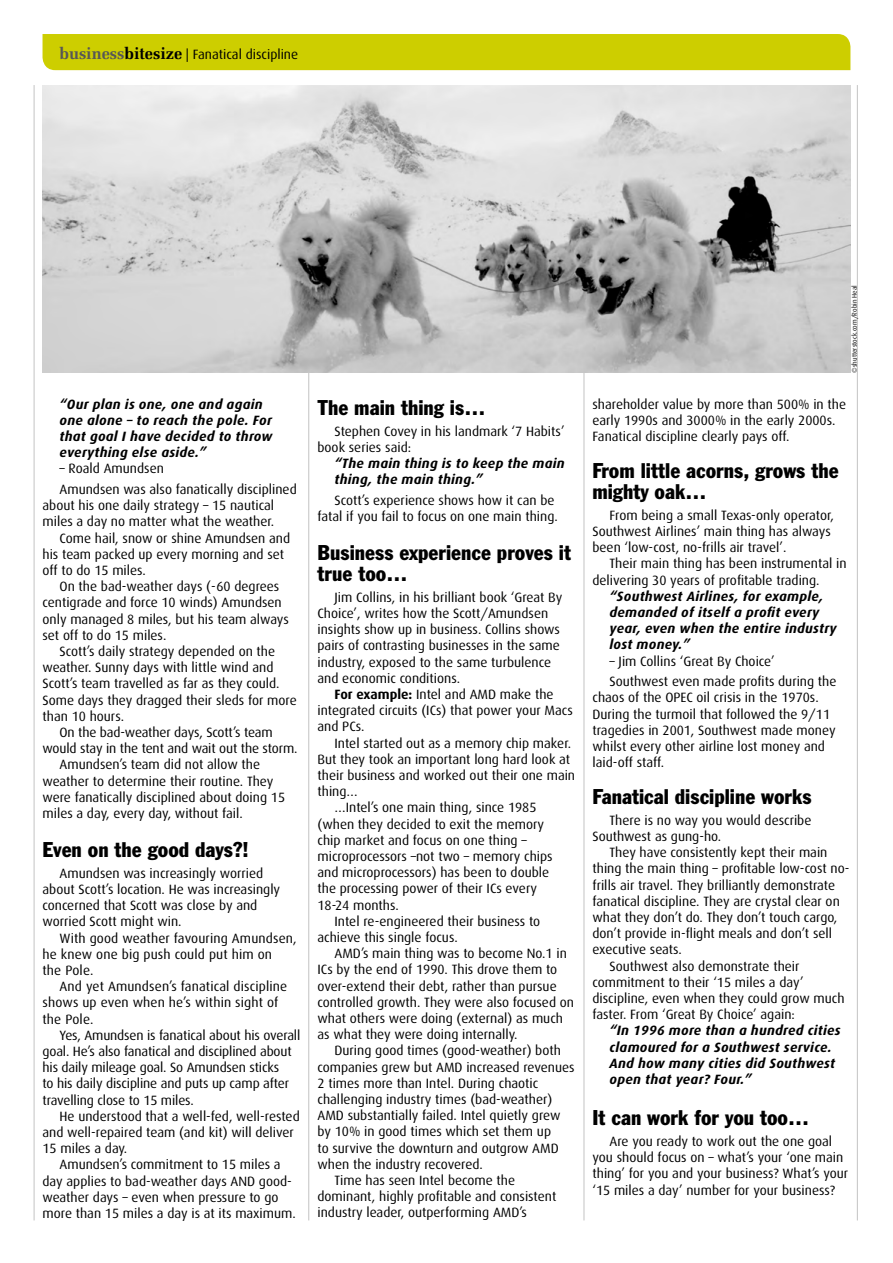
<style>
.page{position:relative;width:893px;height:1263px;background:#fff}
.page>*{position:absolute;margin:0;border:0;box-sizing:border-box;transform-origin:0 0}
.SUBHEAD{font:condensed 21px/21px "Franklin Gothic BT";color:#000}
.body{font:13.5px/16.2px "Dax";color:#000}
.QUOTE{font:italic 700 13.5px/16.2px "Dax";letter-spacing:.02em;color:#000}
.body2{font:13.5px "Dax";color:#000}
.PHOTO_CREDIT{font:6.75px "Dax";color:#000}
.s1{font-family:"Zapf Elliptical 711 BT";font-weight:700;font-size:16.5px;color:#575756}
.s2{font-family:"Zapf Elliptical 711 BT";font-weight:700;font-size:16.5px}
.s3{font-weight:700}
</style>
<div class="page">
<hr style="left:308px;top:85px;width:1px;height:1135px;background:#c6c6c6">
<hr style="left:583px;top:85px;width:1px;height:1135px;background:#c6c6c6">
<hr style="left:34px;top:85px;width:1px;height:1135px;background:#c6c6c6">
<hr style="left:857px;top:85px;width:1px;height:1135px;background:#c6c6c6">
<div style="left:43px;top:34px;width:807px;height:36px;background:#cdce00"></div>
<img style="left:43px;top:85px;width:807px;height:288px">
<p class="body2" style="left:60px;top:47px;width:240px"><span class="s1">business</span><span class="s2">bitesize</span> | Fanatical discipline</p>
<p class="QUOTE" style="left:60px;top:396px;width:214px">“Our plan is one, one and again one alone – to reach the pole. For that goal I have decided to throw everything else aside.”</p>
<p class="body" style="left:60px;top:461px;width:106px">– Roald Amundsen</p>
<p class="body" style="left:43px;top:481px;width:256px;text-indent:17px">Amundsen was also fanatically disciplined about his one daily strategy – 15 nautical miles a day no matter what the weather.</p>
<p class="body" style="left:43px;top:530px;width:249px;text-indent:17px">Come hail, snow or shine Amundsen and his team packed up every morning and set off to do 15 miles.</p>
<p class="body" style="left:43px;top:578px;width:248px;text-indent:17px">On the bad-weather days (-60 degrees centigrade and force 10 winds) Amundsen only managed 8 miles, but his team always set off to do 15 miles.</p>
<p class="body" style="left:43px;top:643px;width:256px;text-indent:17px">Scott’s daily strategy depended on the weather. Sunny days with little wind and Scott’s team travelled as far as they could.<br>Some days they dragged their sleds for more than 10 hours.</p>
<p class="body" style="left:43px;top:724px;width:257px;text-align:center">On the bad-weather days, Scott’s team<br>would stay in the tent and wait out the storm.</p>
<p class="body" style="left:43px;top:757px;width:244px;text-indent:17px">Amundsen’s team did not allow the weather to determine their routine. They were fanatically disciplined about doing 15 miles a day, every day, without fail.</p>
<p class="SUBHEAD" style="left:43px;top:839px;width:207px">Even on the good days?!</p>
<p class="body" style="left:43px;top:865px;width:239px;text-indent:17px">Amundsen was increasingly worried about Scott’s location. He was increasingly concerned that Scott was close by and worried Scott might win.</p>
<p class="body" style="left:43px;top:930px;width:256px;text-indent:17px">With good weather favouring Amundsen, he knew one big push could put him on<br>the Pole.</p>
<p class="body" style="left:43px;top:978px;width:246px;text-indent:17px">And yet Amundsen’s fanatical discipline shows up even when he’s within sight of the Pole.</p>
<p class="body" style="left:43px;top:1027px;width:259px;text-indent:17px">Yes, Amundsen is fanatical about his overall goal. He’s also fanatical and disciplined about his daily mileage goal. So Amundsen sticks<br>to his daily discipline and puts up camp after travelling close to 15 miles.</p>
<p class="body" style="left:43px;top:1108px;width:259px;text-indent:17px">He understood that a well-fed, well-rested and well-repaired team (and kit) will deliver<br>15 miles a day.</p>
<p class="body" style="left:43px;top:1157px;width:255px;text-indent:17px">Amundsen’s commitment to 15 miles a day applies to bad-weather days AND good&shy;weather days – even when pressure to go more than 15 miles a day is at its maximum.</p>
<p class="SUBHEAD" style="left:317px;top:397px;width:169px">The main thing is…</p>
<p class="body" style="left:317px;top:423px;width:249px;text-indent:17px">Stephen Covey in his landmark ‘7 Habits’ book series said:</p>
<p class="QUOTE" style="left:334px;top:455px;width:232px">“The main thing is to keep the main thing, the main thing.”</p>
<p class="body" style="left:317px;top:492px;width:242px;text-align:right">Scott’s experience shows how it can be fatal if you fail to focus on one main thing.</p>
<p class="SUBHEAD" style="left:317px;top:542px;width:255px">Business experience proves it true too…</p>
<p class="body" style="left:317px;top:589px;width:246px;text-indent:17px">Jim Collins, in his brilliant book ‘Great By Choice’, writes how the Scott/Amundsen insights show up in business. Collins shows pairs of contrasting businesses in the same industry, exposed to the same turbulence and economic conditions.</p>
<p class="body" style="left:317px;top:686px;width:257px;text-indent:17px"><span class="s3">For example:</span> Intel and AMD make the integrated circuits (ICs) that power your Macs and PCs.</p>
<p class="body" style="left:317px;top:735px;width:259px;text-indent:17px">Intel started out as a memory chip maker.<br>But they took an important long hard look at their business and worked out their one main thing…</p>
<p class="body" style="left:317px;top:800px;width:237px;text-indent:17px">…Intel’s one main thing, since 1985 (when they decided to exit the memory chip market and focus on one thing – microprocessors –not two – memory chips and microprocessors) has been to double the processing power of their ICs every 18-24 months.</p>
<p class="body" style="left:317px;top:913px;width:224px;text-indent:17px">Intel re-engineered their business to achieve this single focus.</p>
<p class="body" style="left:317px;top:945px;width:258px;text-indent:17px">AMD’s main thing was to become No.1 in ICs by the end of 1990. This drove them to over-extend their debt, rather than pursue controlled growth. They were also focused on what others were doing (external) as much as what they were doing internally.</p>
<p class="body" style="left:317px;top:1043px;width:259px;text-indent:17px">During good times (good-weather) both companies grew but AMD increased revenues 2 times more than Intel. During chaotic challenging industry times (bad-weather)<br>AMD substantially failed. Intel quietly grew by 10% in good times which set them up<br>to survive the downturn and outgrow AMD when the industry recovered.</p>
<p class="body" style="left:317px;top:1172px;width:240px;text-indent:17px">Time has seen Intel become the dominant, highly profitable and consistent industry leader, outperforming AMD’s</p>
<p class="PHOTO_CREDIT" style="left:851px;top:373px;width:89px;rotate:-90deg">©shutterstock.com/Robin Heal</p>
<p class="body" style="left:592px;top:396px;width:255px">shareholder value by more than 500% in the early 1990s and 3000% in the early 2000s.<br>Fanatical discipline clearly pays off.</p>
<p class="SUBHEAD" style="left:592px;top:460px;width:248px">From little acorns, grows the mighty oak…</p>
<p class="body" style="left:592px;top:507px;width:243px;text-indent:17px">From being a small Texas-only operator,<br>Southwest Airlines’ main thing has always been ‘low-cost, no-frills air travel’.</p>
<p class="body" style="left:592px;top:556px;width:256px;text-indent:17px">Their main thing has been instrumental in delivering 30 years of profitable trading.</p>
<p class="QUOTE" style="left:609px;top:588px;width:229px">“Southwest Airlines, for example, demanded of itself a profit every year, even when the entire industry lost money.”</p>
<p class="body" style="left:609px;top:653px;width:167px">– Jim Collins ‘Great By Choice’</p>
<p class="body" style="left:592px;top:673px;width:246px;text-indent:17px">Southwest even made profits during the chaos of the OPEC oil crisis in the 1970s.<br>During the turmoil that followed the 9/11 tragedies in 2001, Southwest made money whilst every other airline lost money and laid-off staff.</p>
<p class="SUBHEAD" style="left:592px;top:786px;width:221px">Fanatical discipline works</p>
<p class="body" style="left:592px;top:812px;width:220px;text-indent:17px">There is no way you would describe<br>Southwest as gung-ho.</p>
<p class="body" style="left:592px;top:844px;width:259px;text-indent:17px">They have consistently kept their main thing the main thing – profitable low-cost no&shy;frills air travel. They brilliantly demonstrate fanatical discipline. They are crystal clear on what they don’t do. They don’t touch cargo, don’t provide in-flight meals and don’t sell executive seats.</p>
<p class="body" style="left:592px;top:958px;width:254px;text-indent:17px">Southwest also demonstrate their commitment to their ‘15 miles a day’ discipline, even when they could grow much faster. From ‘Great By Choice’ again:</p>
<p class="QUOTE" style="left:609px;top:1023px;width:233px">“In 1996 more than a hundred cities clamoured for a Southwest service.<br>And how many cities did Southwest open that year? Four.”</p>
<p class="SUBHEAD" style="left:592px;top:1107px;width:218px">It can work for you too…</p>
<p class="body" style="left:592px;top:1133px;width:257px;text-indent:17px">Are you ready to work out the one goal you should focus on – what’s your ‘one main thing’ for you and your business? What’s your ‘15 miles a day’ number for your business?</p>
</div>
